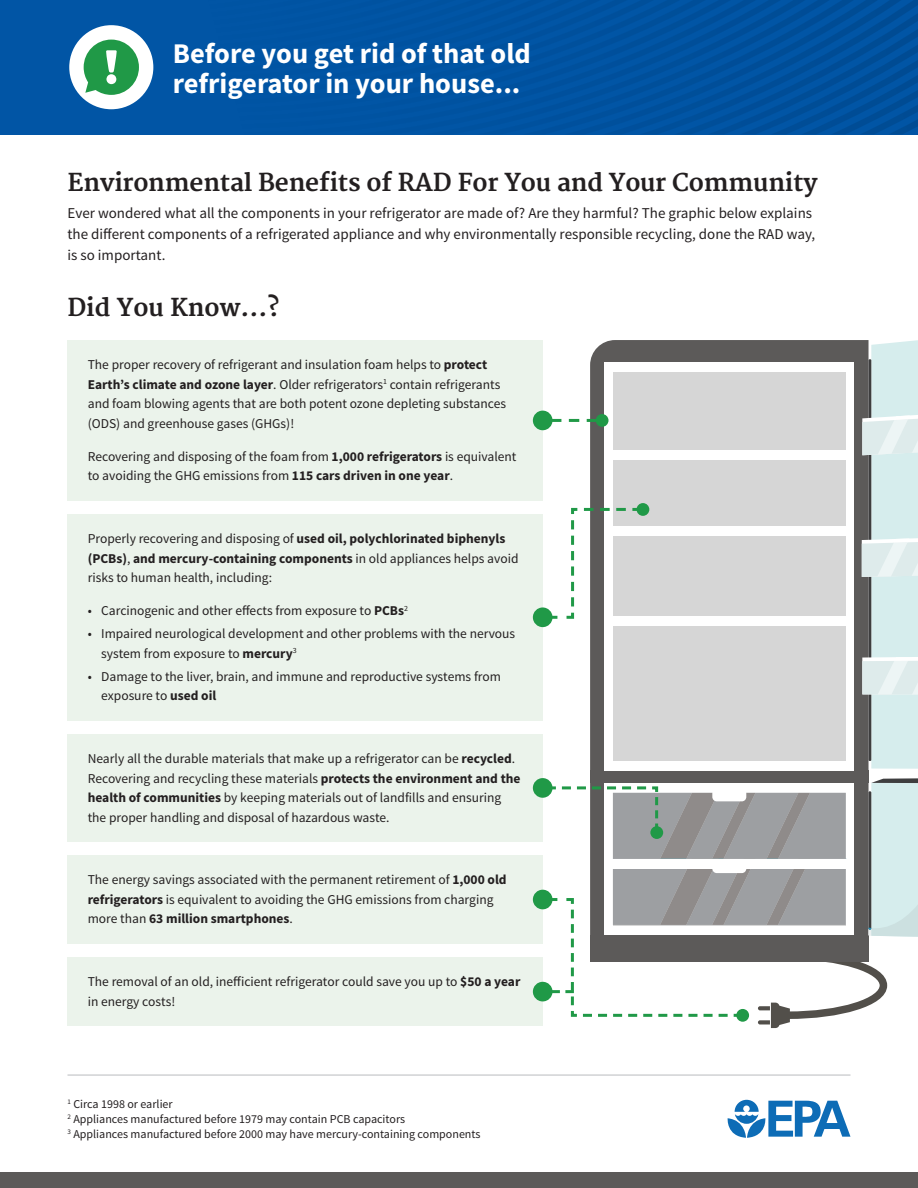
<style>
.page{position:relative;width:918px;height:1188px;background:#fff}
.page>*{position:absolute;margin:0;border:0;box-sizing:border-box;transform-origin:0 0}
.t1{font:700 28.5px/30.3px "Source Sans Pro";color:#fff}
.t2{font:700 24px "Merriweather";letter-spacing:-.01em;color:#231f20}
.t3{font:15px/21px "Source Sans Pro";color:#231f20}
.t4{font:13.5px/19.5px "Source Sans Pro";color:#231f20}
.t5{font:12px/15px "Source Sans Pro";color:#231f20}
.s1{font-weight:700}
</style>
<div class="page">
<div style="left:0;top:0;width:918px;height:134px;background:#0155a5"></div>
<div style="left:68px;top:340px;width:475px;height:161px;background:#ebf3eb"></div>
<div style="left:0;top:1173px;width:918px;height:15px;background:#5c5a59"></div>
<svg style="left:727px;top:1100px;width:124px;height:38px"></svg>
<div style="left:590px;top:340px;width:279px;height:430px;background:#5c5a59"></div>
<div style="left:604px;top:362px;width:250px;height:573px;background:#fff"></div>
<div style="left:613px;top:372px;width:233px;height:553px;background:#d6d6d6"></div>
<div style="left:590px;top:770px;width:279px;height:13px;background:#5c5a59"></div>
<div style="left:604px;top:761px;width:250px;height:9px;background:#fff"></div>
<div style="left:604px;top:450px;width:250px;height:10px;background:#fff"></div>
<div style="left:604px;top:526px;width:250px;height:10px;background:#fff"></div>
<div style="left:604px;top:616px;width:250px;height:9px;background:#fff"></div>
<svg style="left:862px;top:340px;width:56px;height:429px;background:#cadada"></svg>
<hr style="left:68px;top:1074px;width:782px;height:2px;background:#d1d2d4">
<div style="left:69px;top:25px;width:84px;height:84px;background:#fff;border-radius:50%"></div>
<svg style="left:78px;top:0;width:840px;height:134px"></svg>
<svg style="left:553px;top:419px;width:43px;height:3px"></svg>
<div style="left:596px;top:414px;width:13px;height:13px;background:#209947;border-radius:50%"></div>
<div style="left:637px;top:503px;width:12px;height:13px;background:#209947;border-radius:50%"></div>
<div style="left:533px;top:411px;width:20px;height:19px;background:#209947;border-radius:50%"></div>
<div style="left:68px;top:957px;width:475px;height:69px;background:#ebf3eb"></div>
<div style="left:533px;top:982px;width:20px;height:19px;background:#209947;border-radius:50%"></div>
<div style="left:68px;top:514px;width:475px;height:206px;background:#ebf3eb"></div>
<div style="left:533px;top:607px;width:20px;height:20px;background:#209947;border-radius:50%"></div>
<div style="left:68px;top:855px;width:475px;height:89px;background:#ebf3eb"></div>
<div style="left:533px;top:890px;width:20px;height:19px;background:#209947;border-radius:50%"></div>
<div style="left:68px;top:734px;width:475px;height:108px;background:#ebf3eb"></div>
<div style="left:533px;top:778px;width:20px;height:20px;background:#209947;border-radius:50%"></div>
<svg style="left:548px;top:506px;width:92px;height:114px"></svg>
<svg style="left:548px;top:778px;width:370px;height:250px"></svg>
<h1 class="t1" style="left:173px;top:38px;width:360px">Before you get rid of that old refrigerator in your house...</h1>
<h2 class="t2" style="left:68px;top:168px;width:751px">Environmental Benefits of RAD For You and Your Community</h2>
<p class="t3" style="left:68px;top:203px;width:749px">Ever wondered what all the components in your refrigerator are made of? Are they harmful? The graphic below explains the different components of a refrigerated appliance and why environmentally responsible recycling, done the RAD way, is so important.</p>
<h2 class="t2" style="left:68px;top:293px;width:214px">Did You Know...?</h2>
<p class="t4" style="left:88px;top:355px;width:420px">The proper recovery of refrigerant and insulation foam helps to <span class="s1">protect Earth’s climate and ozone layer</span>. Older refrigerators<sup>1</sup> contain refrigerants and foam blowing agents that are both potent ozone depleting substances (ODS) and greenhouse gases (GHGs)!</p>
<p class="t4" style="left:88px;top:447px;width:430px">Recovering and disposing of the foam from <span class="s1">1,000 refrigerators</span> is equivalent to avoiding the GHG emissions from <span class="s1">115 cars driven in one year</span>.</p>
<p class="t4" style="left:88px;top:529px;width:432px">Properly recovering and disposing of <span class="s1">used oil, polychlorinated biphenyls (PCBs)</span>, <span class="s1">and mercury-containing components</span> in old appliances helps avoid risks to human health, including:</p>
<p class="t4" style="left:88px;top:601px;width:322px">• Carcinogenic and other effects from exposure to <span class="s1">PCBs</span><sup>2</sup></p>
<p class="t4" style="left:101px;top:624px;width:416px;text-indent:-14px">• Impaired neurological development and other problems with the nervous system from exposure to <span class="s1">mercury</span><sup>3</sup></p>
<p class="t4" style="left:101px;top:667px;width:401px;text-indent:-14px">• Damage to the liver, brain, and immune and reproductive systems from exposure to <span class="s1">used oil</span></p>
<p class="t4" style="left:88px;top:749px;width:434px">Nearly all the durable materials that make up a refrigerator can be <span class="s1">recycled</span>.<br>Recovering and recycling these materials <span class="s1">protects the environment and the health of communities</span> by keeping materials out of landfills and ensuring the proper handling and disposal of hazardous waste.</p>
<p class="t4" style="left:88px;top:870px;width:420px">The energy savings associated with the permanent retirement of <span class="s1">1,000 old refrigerators</span> is equivalent to avoiding the GHG emissions from charging more than <span class="s1">63 million smartphones</span>.</p>
<p class="t4" style="left:88px;top:972px;width:434px">The removal of an old, inefficient refrigerator could save you up to <span class="s1">$50 a year </span>in energy costs!</p>
<p class="t5" style="left:68px;top:1096px;width:415px"><sup>1</sup> Circa 1998 or earlier<br><sup>2</sup> Appliances manufactured before 1979 may contain PCB capacitors<br><sup>3</sup> Appliances manufactured before 2000 may have mercury-containing components</p>
</div>
